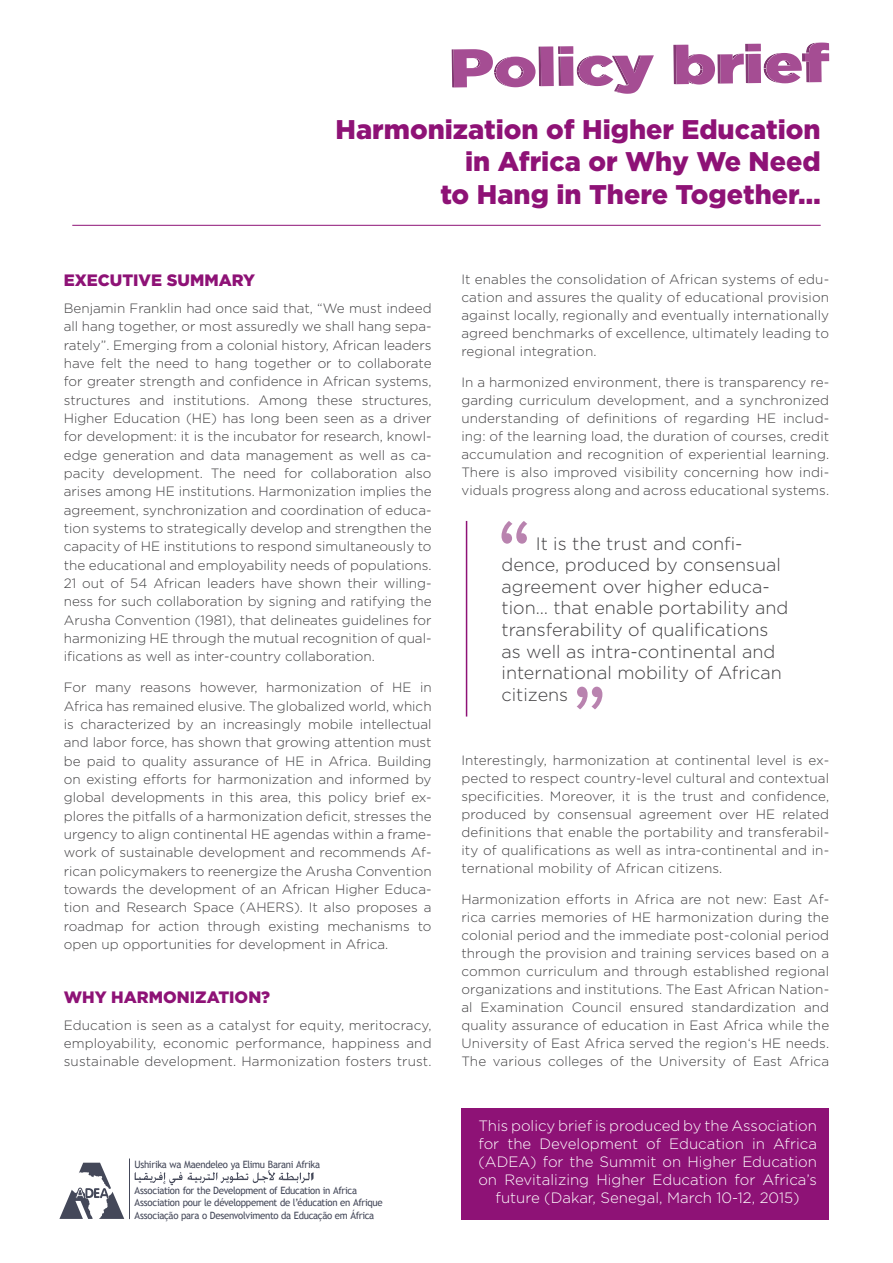
<style>
.page{position:relative;width:893px;height:1263px;background:#fff}
.page>*{position:absolute;margin:0;border:0;box-sizing:border-box;transform-origin:0 0}
.t1{font:900 27px/32.4px "Gotham";color:#8e1276;text-align:right}
.t2{font:300 18px/21.6px "Gotham";color:#414042}
.t3{font:900 16.5px "Gotham";color:#8e1276}
.t4{font:300 15px/18px "Gotham";color:#fff;text-align:center}
.t5{font:300 13.5px/18.3px "Gotham";letter-spacing:.01em;color:#414042;text-align:justify}
.t6{font:10.05px/12.5px "Trebuchet MS";letter-spacing:-.03em;color:#444859;scale:.95 1}
</style>
<div class="page">
<div style="left:461px;top:1108px;width:368px;height:112px;background:#8e1276"></div>
<hr style="left:129px;top:1159px;width:1px;height:60px;background:#444859">
<svg style="left:135px;top:1170px;width:179px;height:15px"></svg>
<svg style="left:59px;top:1163px;width:65px;height:56px"></svg>
<svg style="left:673px;top:43px;width:156px;height:42px"></svg>
<svg style="left:452px;top:46px;width:202px;height:48px"></svg>
<hr style="left:72px;top:225px;width:749px;height:1px;background:#8e1276">
<svg style="left:501px;top:521px;width:26px;height:23px"></svg>
<svg style="left:577px;top:687px;width:25px;height:22px"></svg>
<hr style="left:466px;top:521px;width:1px;height:195px;background:#8e1276">
<h1 class="t1" style="left:336px;top:113px;width:487px">Harmonization of Higher Education in Africa or Why We Need<br>to Hang in There Together…</h1>
<p class="t3" style="left:64px;top:271px;width:193px">Executive Summary</p>
<p class="t5" style="left:64px;top:299px;width:369px">Benjamin Franklin had once said that, “We must indeed all hang together, or most assuredly we shall hang sepa&shy;rately”. Emerging from a colonial history, African leaders have felt the need to hang together or to collaborate for greater strength and confidence in African systems, structures and institutions. Among these structures, Higher Education (HE) has long been seen as a driver for development: it is the incubator for research, knowl&shy;edge generation and data management as well as ca&shy;pacity development. The need for collaboration also arises among HE institutions. Harmonization implies the agreement, synchronization and coordination of educa&shy;tion systems to strategically develop and strengthen the capacity of HE institutions to respond simultaneously to the educational and employability needs of populations.<br>21 out of 54 African leaders have shown their willing&shy;ness for such collaboration by signing and ratifying the Arusha Convention (1981), that delineates guidelines for harmonizing HE through the mutual recognition of qual&shy;ifications as well as inter-country collaboration.</p>
<p class="t5" style="left:64px;top:678px;width:369px">For many reasons however, harmonization of HE in Africa has remained elusive. The globalized world, which is characterized by an increasingly mobile intellectual and labor force, has shown that growing attention must be paid to quality assurance of HE in Africa. Building on existing efforts for harmonization and informed by global developments in this area, this policy brief ex&shy;plores the pitfalls of a harmonization deficit, stresses the urgency to align continental HE agendas within a frame&shy;work of sustainable development and recommends Af&shy;rican policymakers to reenergize the Arusha Convention towards the development of an African Higher Educa&shy;tion and Research Space (AHERS). It also proposes a roadmap for action through existing mechanisms to open up opportunities for development in Africa.</p>
<p class="t3" style="left:64px;top:987px;width:208px">Why harmonization?</p>
<p class="t5" style="left:64px;top:1015px;width:369px">Education is seen as a catalyst for equity, meritocracy, employability, economic performance, happiness and sustainable development. Harmonization fosters trust.</p>
<p class="t6" style="left:135px;top:1158px;width:197px">Ushirika wa Maendeleo ya Elimu Barani Afrika</p>
<p class="t6" style="left:135px;top:1184px;width:263px">Association for the Development of Education in Africa<br>Association pour le développement de l’éducation en Afrique<br>Associação para o Desenvolvimento da Educação em África</p>
<p class="t5" style="left:461px;top:270px;width:369px">It enables the consolidation of African systems of edu&shy;cation and assures the quality of educational provision against locally, regionally and eventually internationally agreed benchmarks of excellence, ultimately leading to regional integration.</p>
<p class="t5" style="left:461px;top:373px;width:369px">In a harmonized environment, there is transparency re&shy;garding curriculum development, and a synchronized understanding of definitions of regarding HE includ&shy;ing: of the learning load, the duration of courses, credit accumulation and recognition of experiential learning.<br>There is also improved visibility concerning how indi&shy;viduals progress along and across educational systems.</p>
<h2 class="t2" style="left:501px;top:532px;width:288px;text-indent:34px">It is the trust and confi&shy;dence, produced by consensual agreement over higher educa&shy;tion… that enable portability and transferability of qualifications as well as intra-continental and international mobility of African citizens</h2>
<p class="t5" style="left:461px;top:751px;width:369px">Interestingly, harmonization at continental level is ex&shy;pected to respect country-level cultural and contextual specificities. Moreover, it is the trust and confidence, produced by consensual agreement over HE related definitions that enable the portability and transferabil&shy;ity of qualifications as well as intra-continental and in&shy;ternational mobility of African citizens.</p>
<p class="t5" style="left:461px;top:890px;width:369px">Harmonization efforts in Africa are not new: East Af&shy;rica carries memories of HE harmonization during the colonial period and the immediate post-colonial period through the provision and training services based on a common curriculum and through established regional organizations and institutions. The East African Nation&shy;al Examination Council ensured standardization and quality assurance of education in East Africa while the University of East Africa served the region‘s HE needs.<br>The various colleges of the University of East Africa</p>
<p class="t4" style="left:478px;top:1116px;width:340px">This policy brief is produced by the Association for the Development of Education in Africa (ADEA) for the Summit on Higher Education on Revitalizing Higher Education for Africa’s future (Dakar, Senegal, March 10-12, 2015)</p>
</div>
